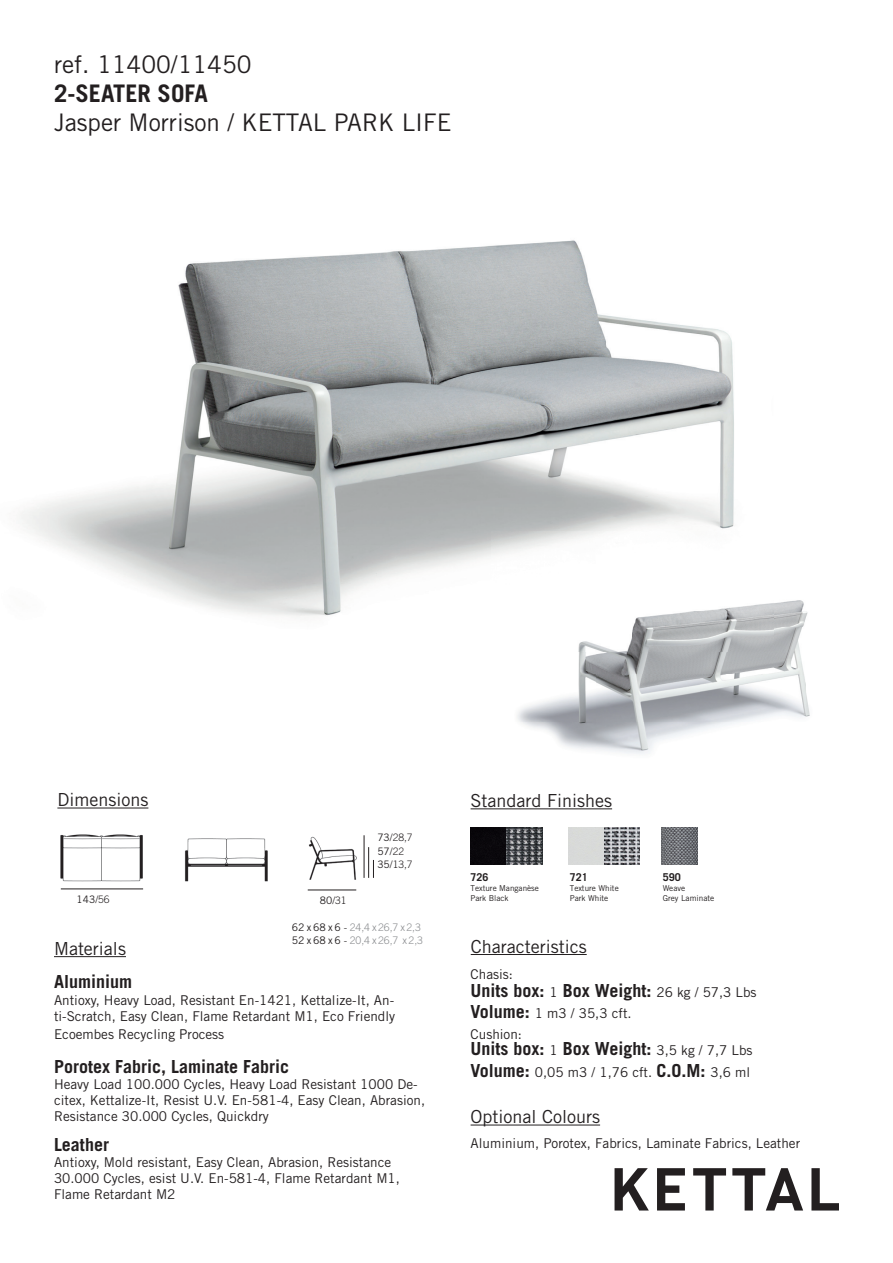
<style>
.page{position:relative;width:893px;height:1263px;background:#fff}
.page>*{position:absolute;margin:0;border:0;box-sizing:border-box;transform-origin:0 0}
.t1{font:24.15px "Trade Gothic";color:#231f20}
.t2{font:700 24.15px "Trade Gothic";color:#231f20}
.t3{font:700 18px "Trade Gothic";color:#231f20}
.t4{font:18px "Trade Gothic";color:#231f20}
.t5{font:13.5px/16.2px "Trade Gothic";color:#231f20}
.t6{font:700 10.8px "Trade Gothic";color:#231f20}
.t7{font:300 10.35px/12.5px "Trade Gothic";color:#8a8c8f}
.t8{font:300 10.35px/13.8px "Trade Gothic";color:#231f20}
.t9{font:10.35px "Trade Gothic";color:#231f20}
.t10{font:8.25px "Trade Gothic";color:#231f20}
.t11{font:8.1px/9.8px "Trade Gothic";color:#231f20}
.s1{font-weight:300}
.s2{font-weight:400}
.s3{font-weight:400;color:#231f20}
.s4{color:#231f20}
.s5{font-size:8.1px}
.s6{font-weight:400;font-size:13.5px}
.s7{font-weight:700;font-size:18px}
</style>
<div class="page">
<svg style="left:614px;top:1168px;width:35px;height:42px"></svg>
<svg style="left:657px;top:1168px;width:28px;height:42px"></svg>
<svg style="left:693px;top:1168px;width:33px;height:42px"></svg>
<svg style="left:732px;top:1168px;width:71px;height:42px"></svg>
<svg style="left:811px;top:1168px;width:28px;height:42px"></svg>
<hr style="left:57px;top:807px;width:91px;height:1px;background:#231f20">
<img style="left:471px;top:827px;width:71px;height:37px">
<svg style="left:604px;top:827px;width:36px;height:37px"></svg>
<img style="left:661px;top:827px;width:36px;height:37px">
<hr style="left:471px;top:808px;width:141px;height:1px;background:#231f20">
<hr style="left:471px;top:954px;width:116px;height:1px;background:#231f20">
<hr style="left:54px;top:956px;width:72px;height:1px;background:#231f20">
<hr style="left:471px;top:1124px;width:129px;height:1px;background:#231f20">
<hr style="left:61px;top:889px;width:82px;height:1px;background:#231f20">
<img style="left:60px;top:834px;width:83px;height:48px">
<img style="left:185px;top:838px;width:83px;height:44px">
<hr style="left:308px;top:890px;width:48px;height:1px;background:#231f20">
<hr style="left:364px;top:835px;width:1px;height:43px;background:#231f20">
<hr style="left:368px;top:847px;width:1px;height:31px;background:#231f20">
<svg style="left:373px;top:860px;width:1px;height:18px"></svg>
<img style="left:309px;top:836px;width:48px;height:44px">
<img style="left:20px;top:240px;width:714px;height:377px">
<img style="left:773px;top:600px;width:35px;height:27px">
<img style="left:578px;top:651px;width:123px;height:23px">
<img style="left:701px;top:627px;width:103px;height:47px">
<img style="left:806px;top:693px;width:4px;height:24px">
<img style="left:517px;top:674px;width:289px;height:48px">
<img style="left:521px;top:722px;width:218px;height:32px">
<img style="left:492px;top:532px;width:281px;height:119px">
<h1 class="t1" style="left:54px;top:50px;width:199px">ref. 11400/11450</h1>
<h1 class="t2" style="left:54px;top:78px;width:155px">2-SEATER SOFA</h1>
<h1 class="t1" style="left:54px;top:108px;width:399px">Jasper Morrison / KETTAL PARK LIFE</h1>
<h2 class="t4" style="left:57px;top:789px;width:93px">Dimensions</h2>
<p class="t9" style="left:77px;top:893px;width:35px">143<span class="s1">/56</span></p>
<p class="t8" style="left:320px;top:893px;width:28px"><span class="s2">80</span>/31</p>
<p class="t8" style="left:377px;top:831px;width:37px"><span class="s2">73</span>/28,7<br><span class="s2">57</span>/22</p>
<p class="t8" style="left:377px;top:857px;width:37px"><span class="s2">35</span>/13,7</p>
<p class="t7" style="left:292px;top:921px;width:133px"><span class="s3">62 x 68 x 6</span> <span class="s4">-</span> 24,4 x 26,7 x 2,3<br><span class="s3">52 x 68 x 6</span> <span class="s4">-</span> 20,4 x 26,7 x 2,3</p>
<h2 class="t4" style="left:54px;top:937px;width:73px">Materials</h2>
<h2 class="t3" style="left:54px;top:971px;width:80px">Aluminium</h2>
<p class="t5" style="left:54px;top:991px;width:343px">Antioxy, Heavy Load, Resistant En-1421, Kettalize-It, An&shy;ti-Scratch, Easy Clean, Flame Retardant M1, Eco Friendly</p>
<p class="t5" style="left:54px;top:1026px;width:172px">Ecoembes Recycling Process</p>
<h2 class="t3" style="left:54px;top:1055px;width:236px">Porotex Fabric, Laminate Fabric</h2>
<p class="t5" style="left:54px;top:1076px;width:373px">Heavy Load 100.000 Cycles, Heavy Load Resistant 1000 De&shy;citex, Kettalize-It, Resist U.V. En-581-4, Easy Clean, Abrasion,<br>Resistance 30.000 Cycles, Quickdry</p>
<h2 class="t3" style="left:54px;top:1133px;width:56px">Leather</h2>
<p class="t5" style="left:54px;top:1153px;width:347px">Antioxy, Mold resistant, Easy Clean, Abrasion, Resistance<br>30.000 Cycles, esist U.V. En-581-4, Flame Retardant M1,<br>Flame Retardant M2</p>
<h2 class="t4" style="left:471px;top:790px;width:143px">Standard Finishes</h2>
<p class="t6" style="left:471px;top:871px;width:20px">726</p>
<p class="t11" style="left:471px;top:883px;width:70px">Texture Manganèse<br>Park Black</p>
<p class="t6" style="left:570px;top:871px;width:20px">721</p>
<p class="t11" style="left:570px;top:883px;width:50px">Texture White<br>Park White</p>
<h2 class="t4" style="left:471px;top:935px;width:117px">Characteristics</h2>
<p class="t5" style="left:471px;top:966px;width:44px">Chasis:</p>
<p class="t6" style="left:663px;top:871px;width:20px">590</p>
<p class="t11" style="left:663px;top:883px;width:24px">Weave</p>
<p class="t10" style="left:663px;top:893px;width:53px"><span class="s5">Grey</span> Laminate</p>
<h2 class="t3" style="left:471px;top:979px;width:288px">Units box: <span class="s6">1</span> Box Weight: <span class="s6">26 kg / 57,3 Lbs</span></h2>
<p class="t5" style="left:471px;top:1005px;width:163px"><span class="s7">Volume:</span> 1 m3 / 35,3 cft.</p>
<p class="t5" style="left:471px;top:1026px;width:53px">Cushion:</p>
<h2 class="t3" style="left:471px;top:1037px;width:283px">Units box: <span class="s6">1</span> Box Weight: <span class="s6">3,5 kg / 7,7 Lbs</span></h2>
<p class="t5" style="left:471px;top:1063px;width:281px"><span class="s7">Volume:</span> 0,05 m3 / 1,76 cft. <span class="s7">C.O.M:</span> 3,6 ml</p>
<h2 class="t4" style="left:471px;top:1106px;width:131px">Optional Colours</h2>
<p class="t5" style="left:471px;top:1135px;width:331px">Aluminium, Porotex, Fabrics, Laminate Fabrics, Leather</p>
</div>
